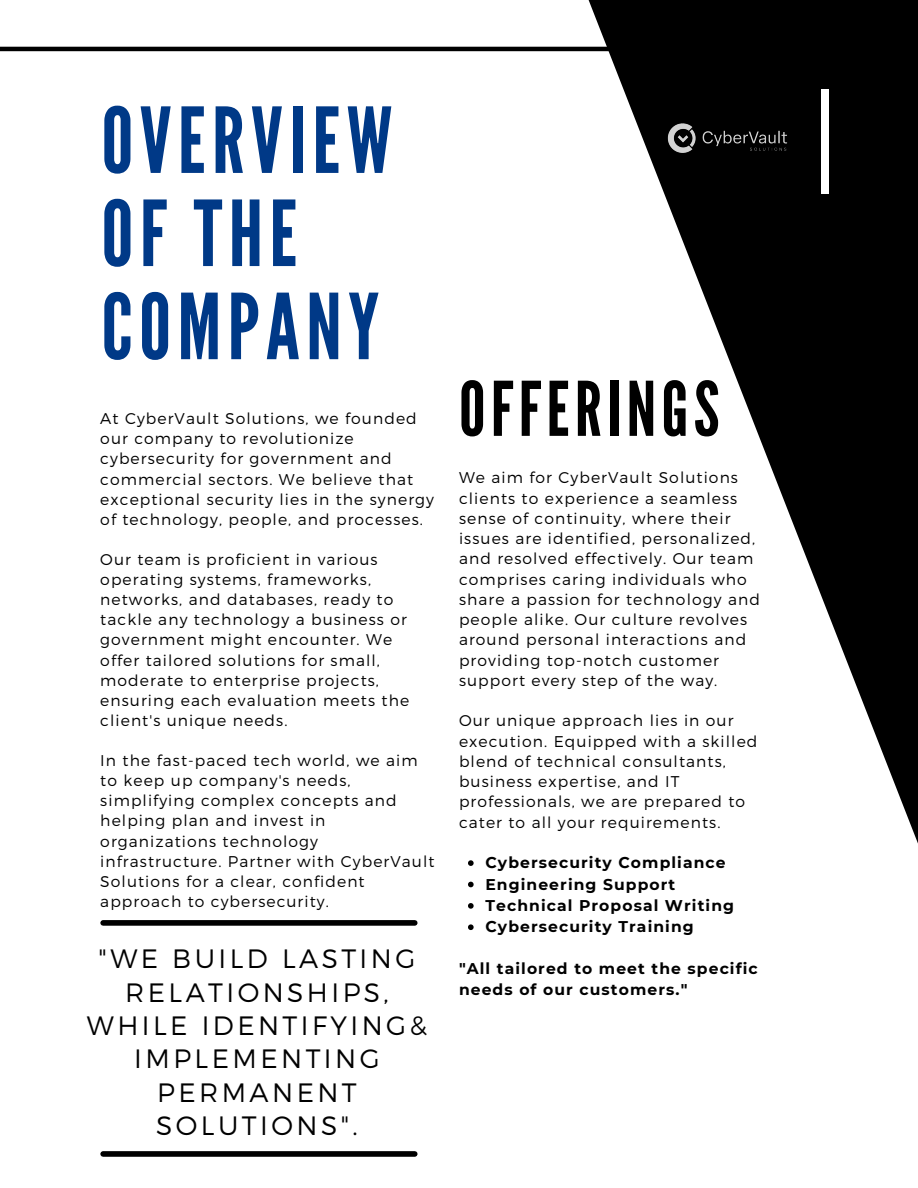
<style>
.page{position:relative;width:918px;height:1188px;background:#fff}
.page>*{position:absolute;margin:0;border:0;box-sizing:border-box;transform-origin:0 0}
.t1{font:90.6px/93.2px "League Gothic";letter-spacing:.07em;color:#003987}
.t2{font:75.15px "League Gothic";letter-spacing:.07em;color:#000}
.t3{font:300 26.55px/33.5px "Montserrat";letter-spacing:.13em;color:#000;text-align:center}
.t4{font:300 15.6px/20.1px "Montserrat";letter-spacing:.07em;color:#000}
.t5{font:700 15.6px/21.3px "Montserrat";letter-spacing:.07em;color:#000}
</style>
<div class="page">
<svg style="left:359px;top:0;width:559px;height:926px"></svg>
<div style="left:822px;top:89px;width:6px;height:105px;background:#fff"></div>
<div style="left:103px;top:920px;width:312px;height:6px;background:#000"></div>
<div style="left:103px;top:1151px;width:312px;height:6px;background:#000"></div>
<img style="left:647px;top:96px;width:160px;height:90px">
<svg style="left:468px;top:860px;width:6px;height:6px"></svg>
<svg style="left:468px;top:882px;width:6px;height:5px"></svg>
<svg style="left:468px;top:903px;width:6px;height:6px"></svg>
<svg style="left:468px;top:924px;width:6px;height:6px"></svg>
<hr style="left:0;top:47px;width:614px;height:4px;background:#000">
<p class="t1" style="left:101px;top:96px;width:293px">OVERVIEW<br>OF THE<br>COMPANY</p>
<p class="t4" style="left:100px;top:408px;width:335px">At CyberVault Solutions, we founded our company to revolutionize cybersecurity for government and commercial sectors. We believe that exceptional security lies in the synergy of technology, people, and processes.</p>
<p class="t4" style="left:100px;top:549px;width:310px">Our team is proficient in various operating systems, frameworks, networks, and databases, ready to tackle any technology a business or government might encounter. We offer tailored solutions for small, moderate to enterprise projects, ensuring each evaluation meets the client's unique needs.</p>
<h2 class="t4" style="left:100px;top:750px;width:336px">In the fast-paced tech world, we aim to keep up company's needs, simplifying complex concepts and helping plan and invest in organizations technology infrastructure. Partner with CyberVault<br>Solutions for a clear, confident approach to cybersecurity.</h2>
<p class="t3" style="left:87px;top:941px;width:342px">"WE BUILD LASTING<br>RELATIONSHIPS,<br>WHILE IDENTIFYING&amp;<br>IMPLEMENTING<br>PERMANENT<br>SOLUTIONS".</p>
<p class="t2" style="left:459px;top:366px;width:262px">OFFERINGS</p>
<p class="t4" style="left:459px;top:467px;width:302px">We aim for CyberVault Solutions clients to experience a seamless sense of continuity, where their issues are identified, personalized, and resolved effectively. Our team comprises caring individuals who share a passion for technology and people alike. Our culture revolves around personal interactions and providing top-notch customer support every step of the way.</p>
<p class="t4" style="left:459px;top:710px;width:300px">Our unique approach lies in our execution. Equipped with a skilled blend of technical consultants, business expertise, and IT professionals, we are prepared to cater to all your requirements.</p>
<p class="t5" style="left:485px;top:852px;width:242px">Cybersecurity Compliance</p>
<h4 class="t5" style="left:485px;top:873px;width:191px">Engineering Support</h4>
<h1 class="t5" style="left:485px;top:895px;width:250px">Technical Proposal Writing</h1>
<p class="t5" style="left:485px;top:916px;width:210px">Cybersecurity Training</p>
<p class="t5" style="left:459px;top:958px;width:300px">"All tailored to meet the specific needs of our customers."</p>
</div>
